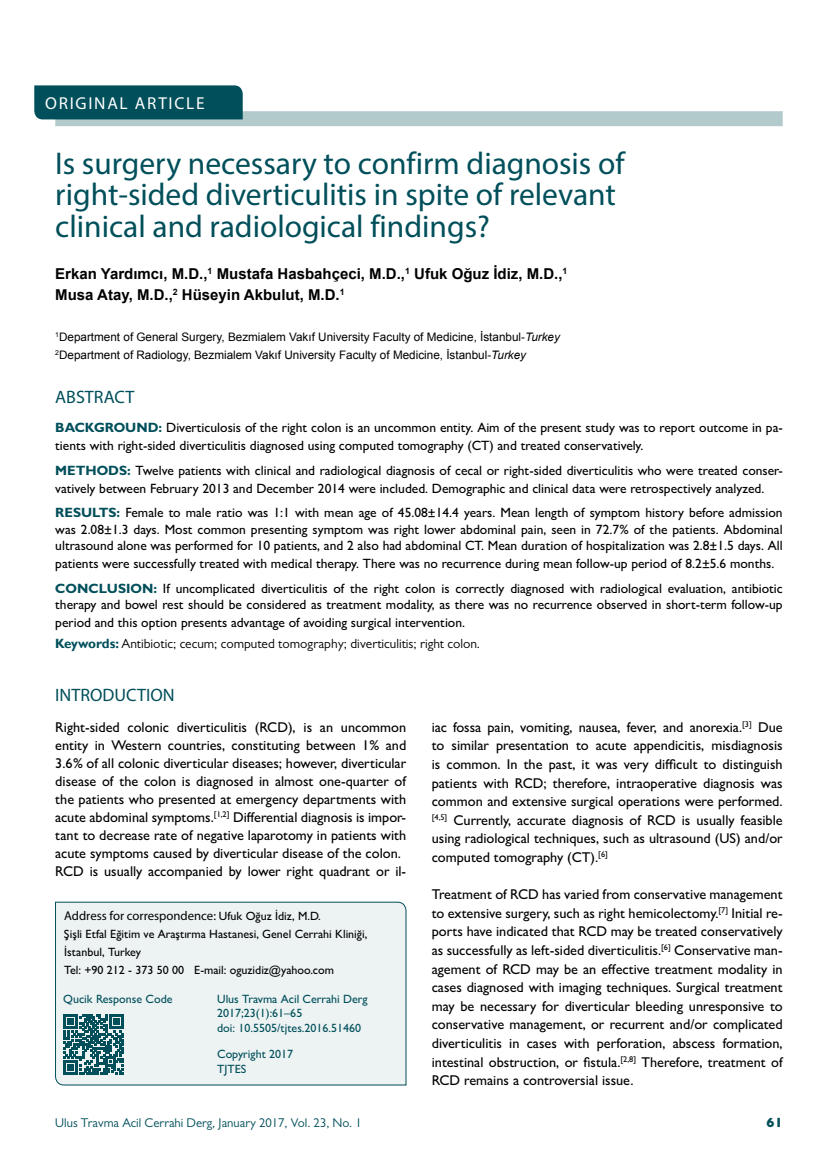
<style>
.page{position:relative;width:838px;height:1170px;background:#fff}
.page>*{position:absolute;margin:0;border:0;box-sizing:border-box;transform-origin:0 0}
.t1{font:31.5px/31.5px "Myriad Pro";color:#004f5a}
.t2{font:18px "Myriad Pro";color:#004f5a}
.t3{font:17.25px "Myriad Pro";letter-spacing:.1em;color:#fff}
.t4{font:700 15px/21px "Arial";color:#000}
.t5{font:500 14.25px/18.6px "Gill Sans MT Pro";color:#000;text-align:justify}
.t6{font:500 13.5px/18px "Gill Sans MT Pro";color:#000}
.t7{font:800 13.5px "Gill Sans MT Pro";color:#004f5a}
.t8{font:13.35px "Gill Sans MT Pro";color:#000}
.t9{font:12.75px "Gill Sans MT Pro";color:#004f5a}
.t10{font:12.75px "Myriad Pro";color:#000}
.t11{font:500 12px/18px "Gill Sans MT Pro";color:#000}
.t12{font:500 12px/14.4px "Gill Sans MT Pro";color:#004f5a}
.t13{font:11.7px/18px "Arial";color:#000}
.s1{font-style:italic}
.s2{font-weight:700;color:#004f5a}
.s3{font-family:"Gill Sans";font-weight:700;color:#004f5a}
.s4{font-family:"Gill Sans MT Pro";font-weight:500;font-size:12px}
</style>
<div class="page">
<div style="left:55px;top:111px;width:727px;height:15px;background:#b3cacd"></div>
<div style="left:34px;top:85px;width:209px;height:34px;background:#004f5a"></div>
<div style="left:55px;top:901px;width:351px;height:184px;background:#edf3f3"></div>
<svg style="left:63px;top:1014px;width:61px;height:60px;background:#457e86"></svg>
<p class="t3" style="left:45px;top:92px;width:161px">ORIGINAL ARTICLE</p>
<h1 class="t1" style="left:55px;top:147px;width:571px">Is surgery necessary to confirm diagnosis of right-sided diverticulitis in spite of relevant clinical and radiological findings?</h1>
<p class="t4" style="left:55px;top:264px;width:513px">Erkan Yardımcı, M.D.,<sup>1</sup> Mustafa Hasbahçeci, M.D.,<sup>1</sup> Ufuk Oğuz İdiz, M.D.,<sup>1<br></sup>Musa Atay, M.D.,<sup>2</sup> Hüseyin Akbulut, M.D.<sup>1</sup></p>
<p class="t13" style="left:55px;top:327px;width:506px"><sup>1</sup>Department of General Surgery, Bezmialem Vakıf University Faculty of Medicine, İstanbul-<span class="s1">Turkey<br></span><sup>2</sup>Department of Radiology, Bezmialem Vakıf University Faculty of Medicine, İstanbul-<span class="s1">Turkey</span></p>
<p class="t2" style="left:55px;top:386px;width:81px">ABSTRACT</p>
<p class="t6" style="left:55px;top:418px;width:729px"><span class="s2">BACKGROUND:</span> Diverticulosis of the right colon is an uncommon entity. Aim of the present study was to report outcome in pa&shy;tients with right-sided diverticulitis diagnosed using computed tomography (CT) and treated conservatively.</p>
<p class="t6" style="left:55px;top:461px;width:729px"><span class="s2">METHODS:</span> Twelve patients with clinical and radiological diagnosis of cecal or right-sided diverticulitis who were treated conser&shy;vatively between February 2013 and December 2014 were included. Demographic and clinical data were retrospectively analyzed.</p>
<p class="t6" style="left:55px;top:504px;width:729px;line-height:16.5px;text-align:justify"><span class="s2">RESULTS:</span> Female to male ratio was 1:1 with mean age of 45.08±14.4 years. Mean length of symptom history before admission was 2.08±1.3 days. Most common presenting symptom was right lower abdominal pain, seen in 72.7% of the patients. Abdominal ultrasound alone was performed for 10 patients, and 2 also had abdominal CT. Mean duration of hospitalization was 2.8±1.5 days. All</p>
<p class="t6" style="left:55px;top:551px;width:729px;line-height:24.5px">patients were successfully treated with medical therapy. There was no recurrence during mean follow-up period of 8.2±5.6 months.<br><span class="s2">CONCLUSION:</span> If uncomplicated diverticulitis of the right colon is correctly diagnosed with radiological evaluation, antibiotic</p>
<p class="t6" style="left:55px;top:595px;width:729px;line-height:17.5px">therapy and bowel rest should be considered as treatment modality, as there was no recurrence observed in short-term follow-up period and this option presents advantage of avoiding surgical intervention.</p>
<p class="t8" style="left:55px;top:635px;width:426px"><span class="s3">Keywords:</span> Antibiotic; cecum; computed tomography; diverticulitis; right colon.</p>
<p class="t2" style="left:55px;top:683px;width:121px">INTRODUCTION</p>
<p class="t5" style="left:55px;top:717px;width:352px;line-height:18px;text-align:left">Right-sided colonic diverticulitis (RCD), is an uncommon entity in Western countries, constituting between 1% and 3.6% of all colonic diverticular diseases; however, diverticular disease of the colon is diagnosed in almost one-quarter of the patients who presented at emergency departments with acute abdominal symptoms.<sup>[1,2]</sup> Differential diagnosis is impor&shy;tant to decrease rate of negative laparotomy in patients with acute symptoms caused by diverticular disease of the colon.<br>RCD is usually accompanied by lower right quadrant or il-</p>
<p class="t10" style="left:64px;top:907px;width:258px">Address for correspondence: <span class="s4">Ufuk Oğuz İdiz, M.D.</span></p>
<p class="t11" style="left:64px;top:924px;width:304px">Şişli Etfal Eğitim ve Araştırma Hastanesi, Genel Cerrahi Kliniği,<br>İstanbul, Turkey<br>Tel: +90 212 - 373 50 00 E-mail: oguzidiz@yahoo.com</p>
<p class="t12" style="left:63px;top:991px;width:111px">Qucik Response Code</p>
<p class="t12" style="left:217px;top:991px;width:152px">Ulus Travma Acil Cerrahi Derg<br>2017;23(1):61–65<br>doi: 10.5505/tjtes.2016.51460</p>
<p class="t12" style="left:217px;top:1046px;width:78px">Copyright 2017<br>TJTES</p>
<p class="t5" style="left:432px;top:717px;width:352px">iac fossa pain, vomiting, nausea, fever, and anorexia.<sup>[3]</sup> Due to similar presentation to acute appendicitis, misdiagnosis is common. In the past, it was very difficult to distinguish patients with RCD; therefore, intraoperative diagnosis was common and extensive surgical operations were performed. <sup>[4,5]</sup> Currently, accurate diagnosis of RCD is usually feasible using radiological techniques, such as ultrasound (US) and/or computed tomography (CT).<sup>[6]</sup></p>
<p class="t5" style="left:432px;top:884px;width:352px">Treatment of RCD has varied from conservative management to extensive surgery, such as right hemicolectomy.<sup>[7]</sup> Initial re&shy;ports have indicated that RCD may be treated conservatively as successfully as left-sided diverticulitis.<sup>[6]</sup> Conservative man&shy;agement of RCD may be an effective treatment modality in cases diagnosed with imaging techniques. Surgical treatment may be necessary for diverticular bleeding unresponsive to conservative management, or recurrent and/or complicated diverticulitis in cases with perforation, abscess formation, intestinal obstruction, or fistula.<sup>[2,8]</sup> Therefore, treatment of RCD remains a controversial issue.</p>
<p class="t9" style="left:55px;top:1115px;width:308px">Ulus Travma Acil Cerrahi Derg, January 2017, Vol. 23, No. 1</p>
<p class="t7" style="left:766px;top:1114px;width:18px">61</p>
</div>
